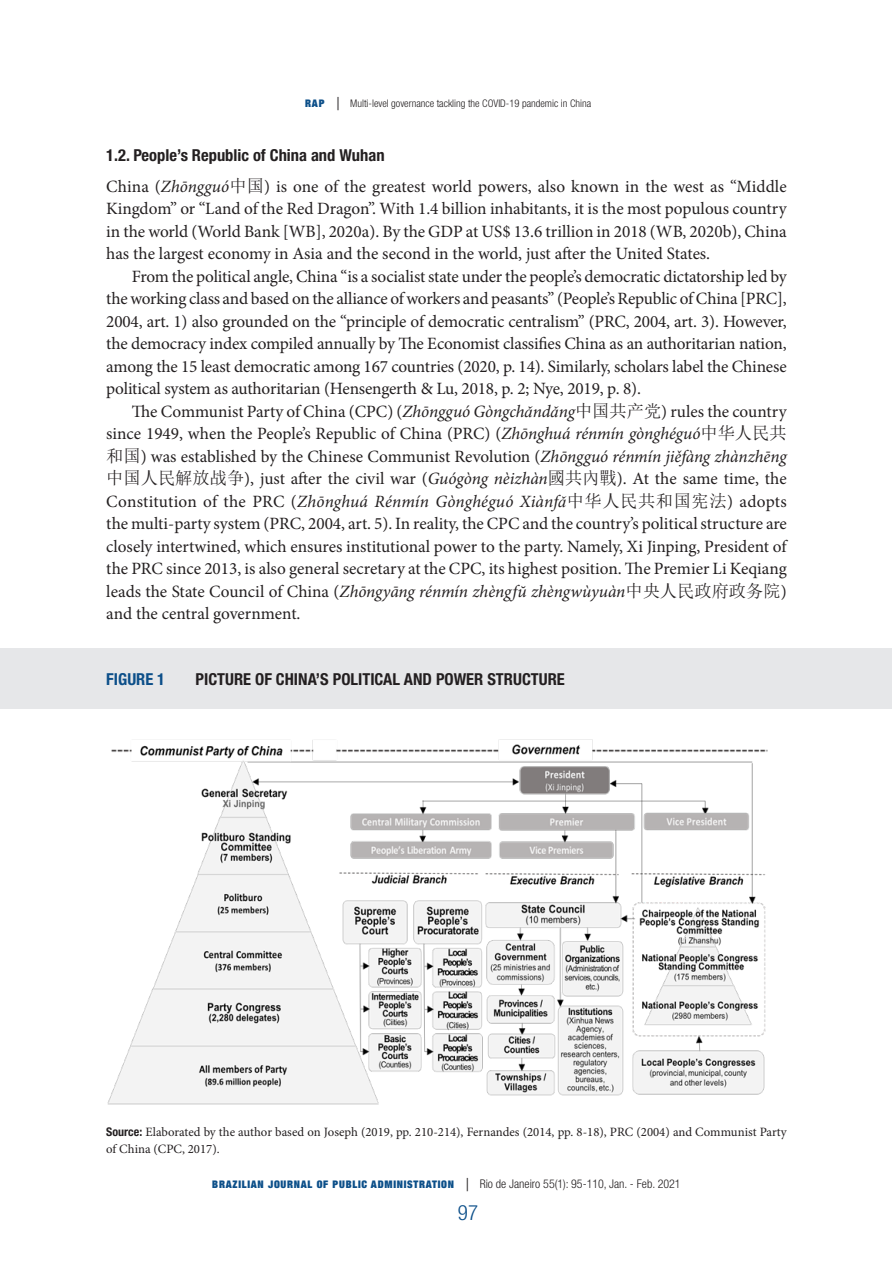
<style>
.page{position:relative;width:893px;height:1263px;background:#fff}
.page>*{position:absolute;margin:0;border:0;box-sizing:border-box;transform-origin:0 0}
.t1{font:300 condensed 21px "Helvetica Neue LT Std";color:#0c4f89}
.texto_3{font:17.25px/22.5px "Minion Pro";letter-spacing:-.005em;color:#231f20;text-align:justify}
.tit_tab{font:700 condensed 16.5px "Helvetica Neue LT Std";color:#231f20}
.SUB2{font:700 condensed 16.5px "Helvetica Neue LT Std";color:#231f20}
.tit_tab-2{font:700 condensed 16.5px "Helvetica Neue LT Std";color:#0c4f89}
.fonte{font:12.75px/16.5px "Minion Pro";color:#231f20}
.t2{font:900 expanded 10.5px "Helvetica Neue";letter-spacing:.07em;color:#0c4f89}
.t3{font:300 condensed 10.5px "Helvetica Neue LT Std";color:#231f20}
.s1{font-family:"Helvetica Neue";font-weight:900;font-stretch:expanded;color:#0c4f89}
.s2{font-size:18px}
.s3{font-style:italic}
.s4{font-family:"Sim Sun"}
.s5{font-family:"Times New Roman";font-style:italic;font-size:16.5px}
.s6{font-family:"Helvetica Neue LT Std";font-weight:700;font-stretch:condensed;font-size:12px}
.s7{font-family:"Helvetica Neue LT Std";font-weight:300;font-stretch:condensed;font-size:18px;color:#231f20}
.s8{font-family:"Helvetica Neue LT Std";font-weight:300;font-stretch:condensed;font-size:12px;color:#231f20}
</style>
<div class="page">
<div style="left:0;top:648px;width:892px;height:61px;background:#e6e7e9"></div>
<img style="left:107px;top:739px;width:661px;height:366px">
<p class="t3" style="left:305px;top:98px;width:287px"><span class="s1">RAP</span> <span class="s2">|</span> Multi-level governance tackling the COVID-19 pandemic in China</p>
<p class="SUB2" style="left:106px;top:145px;width:280px">1.2. People’s Republic of China and Wuhan</p>
<p class="texto_3" style="left:106px;top:175px;width:682px">China (<span class="s3">Zhōngguó</span><span class="s4">中国</span>) is one of the greatest world powers, also known in the west as “Middle Kingdom” or “Land of the Red Dragon”. With 1.4 billion inhabitants, it is the most populous country in the world (World Bank [WB], 2020a). By the GDP at US$ 13.6 trillion in 2018 (WB, 2020b), China has the largest economy in Asia and the second in the world, just after the United States.</p>
<p class="texto_3" style="left:106px;top:265px;width:682px;text-indent:26px">From the political angle, China “is a socialist state under the people’s democratic dictatorship led by the working class and based on the alliance of workers and peasants” (People’s Republic of China [PRC], 2004, art. 1) also grounded on the “principle of democratic centralism” (PRC, 2004, art. 3). However, the democracy index compiled annually by The Economist classifies China as an authoritarian nation, among the 15 least democratic among 167 countries (2020, p. 14). Similarly, scholars label the Chinese political system as authoritarian (Hensengerth &amp; Lu, 2018, p. 2; Nye, 2019, p. 8).</p>
<p class="texto_3" style="left:106px;top:400px;width:682px;text-indent:26px">The Communist Party of China (CPC) (<span class="s3">Zhōngguó Gòngch</span><span class="s5">ǎ</span><span class="s3">nd</span><span class="s5">ǎ</span><span class="s3">ng</span><span class="s4">中国共产党</span>) rules the country since 1949, when the People’s Republic of China (PRC) (<span class="s3">Zhōnghuá rénmín gònghéguó</span><span class="s4">中华人民共和国</span>) was established by the Chinese Communist Revolution (<span class="s3">Zhōngguó rénmín jiěfàng zhànzhēng</span><span class="s4">中国人民解放战争</span>), just after the civil war (<span class="s3">Guógòng nèizhàn</span><span class="s4">國共內戰</span>). At the same time, the Constitution of the PRC (<span class="s3">Zhōnghuá Rénmín Gònghéguó Xiànf</span><span class="s5">ǎ</span><span class="s4">中华人民共和国宪法</span>) adopts the multi-party system (PRC, 2004, art. 5). In reality, the CPC and the country’s political structure are closely intertwined, which ensures institutional power to the party. Namely, Xi Jinping, President of the PRC since 2013, is also general secretary at the CPC, its highest position. The Premier Li Keqiang leads the State Council of China (<span class="s3">Zhōngyāng rénmín zhèngfŭ zhèngwùyuàn</span><span class="s4">中央人民政府政务院</span>) and the central government.</p>
<p class="tit_tab-2" style="left:106px;top:669px;width:60px">FIGURE 1</p>
<p class="tit_tab" style="left:196px;top:669px;width:371px">PICTURE OF CHINA’S POLITICAL AND POWER STRUCTURE</p>
<p class="fonte" style="left:106px;top:1124px;width:682px"><span class="s6">Source:</span> Elaborated by the author based on Joseph (2019, pp. 210-214), Fernandes (2014, pp. 8-18), PRC (2004) and Communist Party of China (CPC, 2017).</p>
<p class="t2" style="left:212px;top:1177px;width:470px">BRAZILIAN JOURNAL OF PUBLIC ADMINISTRATION <span class="s7">|</span> <span class="s8">Rio de Janeiro 55(1): 95-110, Jan. - Feb. 2021</span></p>
<p class="t1" style="left:458px;top:1200px;width:22px">97</p>
</div>
